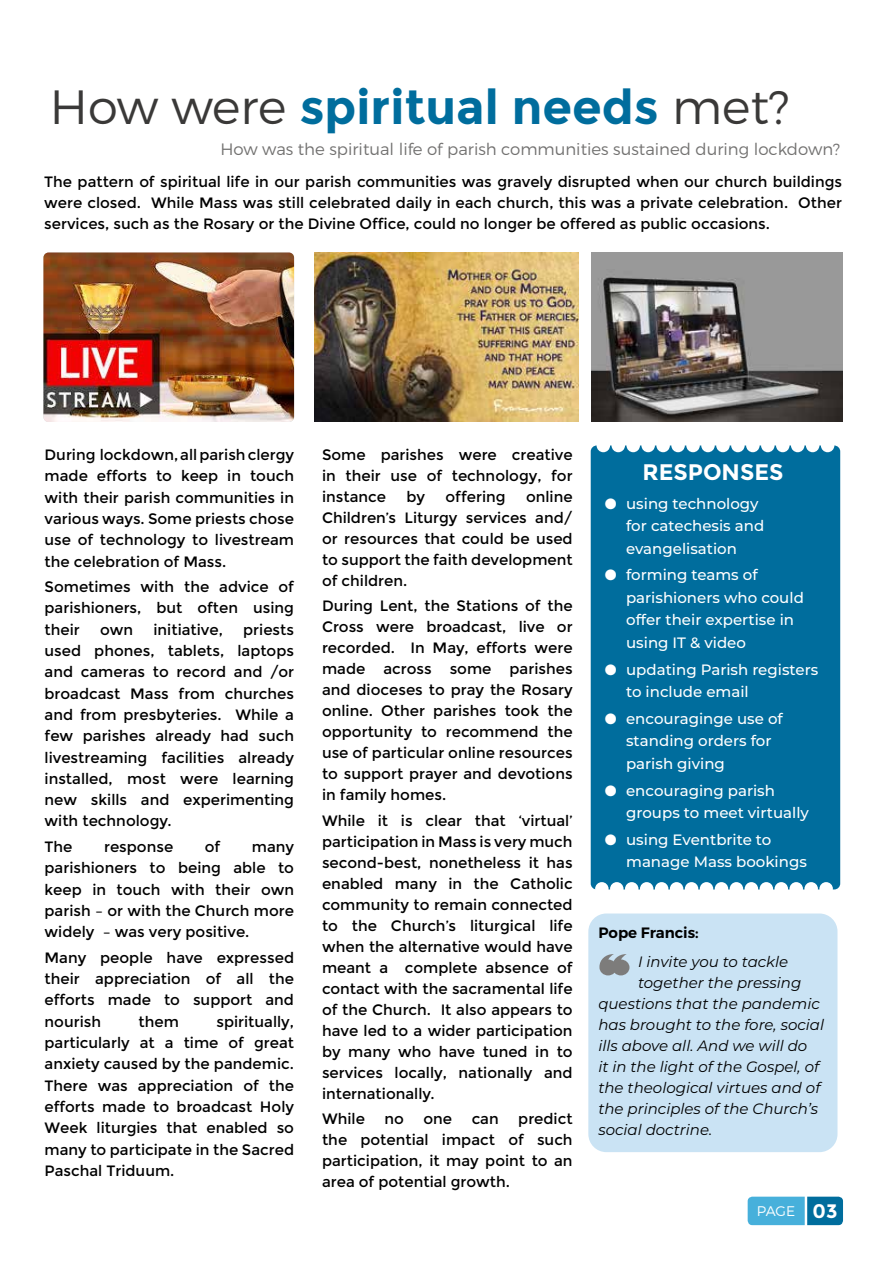
<style>
.page{position:relative;width:893px;height:1263px;background:#fff}
.page>*{position:absolute;margin:0;border:0;box-sizing:border-box;transform-origin:0 0}
.t1{font:700 48px "Montserrat";color:#006d9d}
.t2{font:700 22.5px "Montserrat";color:#fff}
.t3{font:300 16.5px "Montserrat";color:#727170}
.t4{font:15px/21px "Montserrat";color:#000;text-align:justify}
.t5{font:500 15px/22.5px "Montserrat";color:#fff}
.t6{font:italic 15px "Montserrat";color:#000}
.t7{font:600 15px "Montserrat";color:#000}
.t8{font:300 13.95px "Montserrat";color:#fff}
.s1{font-weight:300;color:#3a3938}
.s2{font-weight:700;font-size:19.5px}
</style>
<div class="page">
<div style="left:588px;top:913px;width:249px;height:239px;background:#cae3f4;border-radius:18px"></div>
<div style="left:591px;top:445px;width:249px;height:444px;background:#006d9d;border-radius:6px"></div>
<svg style="left:748px;top:1197px;width:95px;height:28px;background:#3299c4"></svg>
<div style="left:597px;top:439px;width:13px;height:13px;background:#fff;border-radius:50%"></div>
<div style="left:611px;top:439px;width:14px;height:13px;background:#fff;border-radius:50%"></div>
<div style="left:626px;top:439px;width:14px;height:13px;background:#fff;border-radius:50%"></div>
<div style="left:641px;top:439px;width:14px;height:13px;background:#fff;border-radius:50%"></div>
<div style="left:671px;top:439px;width:14px;height:13px;background:#fff;border-radius:50%"></div>
<div style="left:656px;top:439px;width:14px;height:13px;background:#fff;border-radius:50%"></div>
<div style="left:686px;top:439px;width:14px;height:13px;background:#fff;border-radius:50%"></div>
<div style="left:701px;top:439px;width:14px;height:13px;background:#fff;border-radius:50%"></div>
<div style="left:716px;top:439px;width:14px;height:13px;background:#fff;border-radius:50%"></div>
<div style="left:731px;top:439px;width:14px;height:13px;background:#fff;border-radius:50%"></div>
<div style="left:746px;top:439px;width:14px;height:13px;background:#fff;border-radius:50%"></div>
<div style="left:761px;top:439px;width:13px;height:13px;background:#fff;border-radius:50%"></div>
<div style="left:776px;top:439px;width:13px;height:13px;background:#fff;border-radius:50%"></div>
<div style="left:791px;top:439px;width:13px;height:13px;background:#fff;border-radius:50%"></div>
<div style="left:806px;top:439px;width:13px;height:13px;background:#fff;border-radius:50%"></div>
<div style="left:821px;top:439px;width:13px;height:13px;background:#fff;border-radius:50%"></div>
<div style="left:595px;top:882px;width:14px;height:13px;background:#fff;border-radius:50%"></div>
<div style="left:610px;top:882px;width:13px;height:13px;background:#fff;border-radius:50%"></div>
<div style="left:625px;top:882px;width:13px;height:13px;background:#fff;border-radius:50%"></div>
<div style="left:640px;top:882px;width:13px;height:13px;background:#fff;border-radius:50%"></div>
<div style="left:670px;top:882px;width:13px;height:13px;background:#fff;border-radius:50%"></div>
<div style="left:655px;top:882px;width:13px;height:13px;background:#fff;border-radius:50%"></div>
<div style="left:685px;top:882px;width:13px;height:13px;background:#fff;border-radius:50%"></div>
<div style="left:700px;top:882px;width:13px;height:13px;background:#fff;border-radius:50%"></div>
<div style="left:715px;top:882px;width:13px;height:13px;background:#fff;border-radius:50%"></div>
<div style="left:730px;top:882px;width:13px;height:13px;background:#fff;border-radius:50%"></div>
<div style="left:745px;top:882px;width:13px;height:13px;background:#fff;border-radius:50%"></div>
<div style="left:760px;top:882px;width:13px;height:13px;background:#fff;border-radius:50%"></div>
<div style="left:774px;top:882px;width:14px;height:13px;background:#fff;border-radius:50%"></div>
<div style="left:789px;top:882px;width:14px;height:13px;background:#fff;border-radius:50%"></div>
<div style="left:804px;top:882px;width:14px;height:13px;background:#fff;border-radius:50%"></div>
<div style="left:819px;top:882px;width:14px;height:13px;background:#fff;border-radius:50%"></div>
<img style="left:43px;top:252px;width:251px;height:170px">
<img style="left:315px;top:252px;width:263px;height:169px">
<img style="left:591px;top:252px;width:251px;height:169px">
<svg style="left:599px;top:954px;width:30px;height:21px"></svg>
<h1 class="t1" style="left:50px;top:78px;width:741px"><span class="s1">How were</span> spiritual needs <span class="s1">met?</span></h1>
<p class="t3" style="left:220px;top:139px;width:621px">How was the spiritual life of parish communities sustained during lockdown?</p>
<p class="t4" style="left:44px;top:171px;width:799px">The pattern of spiritual life in our parish communities was gravely disrupted when our church buildings were closed. While Mass was still celebrated daily in each church, this was a private celebration. Other services, such as the Rosary or the Divine Office, could no longer be offered as public occasions.</p>
<p class="t4" style="left:45px;top:444px;width:251px">During lockdown, all parish clergy made efforts to keep in touch with their parish communities in various ways. Some priests chose use of technology to livestream the celebration of Mass.</p>
<p class="t4" style="left:45px;top:576px;width:251px">Sometimes with the advice of parishioners, but often using their</p>
<p class="t4" style="left:45px;top:619px;width:251px;text-indent:199px">priests used phones, tablets, laptops and cameras to record and /or broadcast Mass from churches and from presbyteries. While a few parishes already had such livestreaming facilities already installed, most were learning new skills and experimenting with technology.</p>
<p class="t4" style="left:45px;top:836px;width:29px">The</p>
<p class="t4" style="left:104px;top:836px;width:71px">response</p>
<p class="t4" style="left:205px;top:836px;width:17px">of</p>
<p class="t4" style="left:100px;top:619px;width:35px">own</p>
<p class="t4" style="left:153px;top:619px;width:71px">initiative,</p>
<p class="t4" style="left:45px;top:836px;width:251px;text-indent:207px">many parishioners to being able to keep in touch with their own parish – or with the Church more widely – was very positive.</p>
<p class="t4" style="left:45px;top:947px;width:251px">Many people have expressed their appreciation of all the efforts made to support and nourish</p>
<p class="t4" style="left:45px;top:1011px;width:251px;text-indent:172px">spiritually, particularly at a time of great anxiety caused by the pandemic.<br>There was appreciation of the efforts made to broadcast Holy Week liturgies that enabled so many to participate in the Sacred Paschal Triduum.</p>
<p class="t4" style="left:139px;top:1011px;width:42px">them</p>
<p class="t4" style="left:322px;top:444px;width:252px">Some parishes were creative in their use of technology, for instance</p>
<p class="t4" style="left:322px;top:486px;width:252px;text-indent:204px">online Children’s Liturgy services and/ or resources that could be used to support the faith development of children.</p>
<p class="t4" style="left:322px;top:596px;width:252px">During Lent, the Stations of the Cross were broadcast, live or recorded. In May, efforts were made across some parishes and dioceses to pray the Rosary online. Other parishes took the opportunity to recommend the use of particular online resources to support prayer and devotions in family homes.</p>
<p class="t4" style="left:322px;top:810px;width:252px">While it is clear that ‘virtual’ participation in Mass is very much second-best, nonetheless it has enabled many in the Catholic community to remain connected to the Church’s liturgical life when the alternative would have meant a complete absence of contact with the sacramental life of the Church. It also appears to have led to a wider participation by many who have tuned in to services locally, nationally and internationally.</p>
<p class="t4" style="left:322px;top:1108px;width:44px">While</p>
<p class="t4" style="left:384px;top:1108px;width:21px">no</p>
<p class="t4" style="left:423px;top:1108px;width:30px">one</p>
<p class="t4" style="left:472px;top:1108px;width:29px">can</p>
<p class="t4" style="left:406px;top:486px;width:20px">by</p>
<p class="t4" style="left:446px;top:486px;width:62px">offering</p>
<p class="t4" style="left:322px;top:1108px;width:252px;text-indent:196px">predict the potential impact of such participation, it may point to an area of potential growth.</p>
<h2 class="t2" style="left:642px;top:459px;width:143px">RESPONSES</h2>
<p class="t5" style="left:626px;top:491px;width:140px;text-indent:-21px">● using technology for catechesis and evangelisation</p>
<p class="t5" style="left:626px;top:563px;width:179px;text-indent:-21px">● forming teams of parishioners who could offer their expertise in using IT &amp; video</p>
<p class="t5" style="left:626px;top:657px;width:194px;text-indent:-21px">● updating Parish registers to include email</p>
<p class="t5" style="left:626px;top:707px;width:158px;text-indent:-21px">● encouraginge use of standing orders for parish giving</p>
<p class="t5" style="left:626px;top:778px;width:184px;text-indent:-21px">● encouraging parish groups to meet virtually</p>
<p class="t5" style="left:626px;top:828px;width:182px;text-indent:-21px">● using Eventbrite to manage Mass bookings</p>
<p class="t7" style="left:598px;top:923px;width:102px">Pope Francis:</p>
<p class="t6" style="left:638px;top:952px;width:152px">I invite you to tackle</p>
<p class="t6" style="left:638px;top:973px;width:165px">together the pressing</p>
<p class="t6" style="left:598px;top:994px;width:223px">questions that the pandemic</p>
<p class="t6" style="left:598px;top:1015px;width:227px">has brought to the fore, social</p>
<p class="t6" style="left:598px;top:1036px;width:210px">ills above all. And we will do</p>
<p class="t6" style="left:598px;top:1057px;width:222px">it in the light of the Gospel, of</p>
<p class="t6" style="left:598px;top:1078px;width:224px">the theological virtues and of</p>
<p class="t6" style="left:598px;top:1099px;width:221px">the principles of the Church’s</p>
<p class="t6" style="left:598px;top:1120px;width:115px">social doctrine.</p>
<p class="t8" style="left:757px;top:1203px;width:82px">PAGE <span class="s2">03</span></p>
</div>
